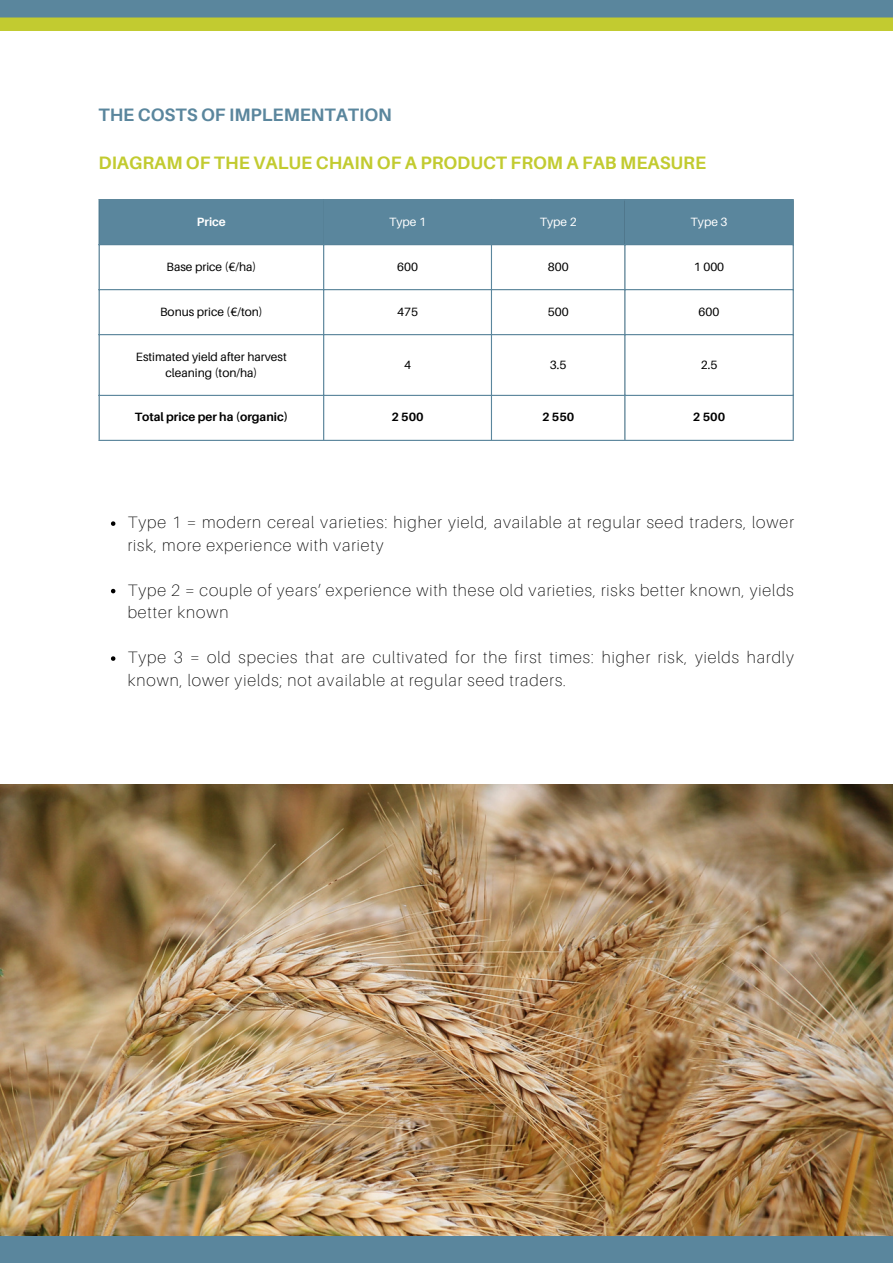
<style>
.page{position:relative;width:893px;height:1264px;background:#fff}
.page>*{position:absolute;margin:0;border:0;box-sizing:border-box;transform-origin:0 0}
.t1{font:700 18px "Aileron";color:#c2cb30}
.t2{font:700 18px "Aileron";color:#5a869d}
.t3{font:100 16.5px/22.5px "Aileron";letter-spacing:.06em;color:#000}
.t4{font:12px/16px "Aileron";color:#000;text-align:center}
.t5{font:700 12px "Aileron";color:#000}
.t6{font:12px "Aileron";color:#fff}
.t7{font:700 12px "Aileron";color:#fff}
</style>
<div class="page">
<div style="left:0;top:1235px;width:892px;height:27px;background:#5a869d"></div>
<div style="left:0;top:0;width:892px;height:24px;background:#5a869d"></div>
<div style="left:0;top:17px;width:892px;height:14px;background:#c2cb30"></div>
<div style="left:100px;top:200px;width:692px;height:44px;background:#5a869d"></div>
<hr style="left:99px;top:200px;width:1px;height:240px;background:#5a869d">
<hr style="left:323px;top:200px;width:1px;height:240px;background:#5a869d">
<hr style="left:491px;top:200px;width:1px;height:240px;background:#5a869d">
<hr style="left:624px;top:200px;width:1px;height:240px;background:#5a869d">
<hr style="left:792px;top:200px;width:1px;height:240px;background:#5a869d">
<hr style="left:99px;top:199px;width:694px;height:1px;background:#5a869d">
<hr style="left:99px;top:244px;width:694px;height:1px;background:#5a869d">
<hr style="left:99px;top:289px;width:694px;height:1px;background:#5a869d">
<hr style="left:99px;top:334px;width:694px;height:1px;background:#5a869d">
<hr style="left:99px;top:395px;width:694px;height:1px;background:#5a869d">
<hr style="left:99px;top:440px;width:694px;height:1px;background:#5a869d">
<img style="left:1px;top:784px;width:891px;height:451px">
<svg style="left:111px;top:521px;width:4px;height:5px"></svg>
<svg style="left:111px;top:589px;width:4px;height:4px"></svg>
<svg style="left:111px;top:656px;width:4px;height:5px"></svg>
<p class="t2" style="left:99px;top:104px;width:295px">THE COSTS OF IMPLEMENTATION</p>
<p class="t1" style="left:99px;top:151px;width:609px">DIAGRAM OF THE VALUE CHAIN OF A PRODUCT FROM A FAB MEASURE</p>
<p class="t7" style="left:197px;top:214px;width:30px">Price</p>
<p class="t6" style="left:389px;top:214px;width:38px">Type 1</p>
<p class="t6" style="left:539px;top:214px;width:38px">Type 2</p>
<p class="t6" style="left:690px;top:214px;width:38px">Type 3</p>
<p class="t4" style="left:166px;top:258px;width:91px">Base price (€/ha)</p>
<p class="t4" style="left:397px;top:258px;width:22px">600</p>
<p class="t4" style="left:547px;top:258px;width:22px">800</p>
<p class="t4" style="left:693px;top:258px;width:32px">1 000</p>
<p class="t4" style="left:160px;top:303px;width:104px">Bonus price (€/ton)</p>
<p class="t4" style="left:397px;top:303px;width:22px">475</p>
<p class="t4" style="left:547px;top:303px;width:22px">500</p>
<p class="t4" style="left:698px;top:303px;width:22px">600</p>
<p class="t4" style="left:136px;top:348px;width:152px">Estimated yield after harvest cleaning (ton/ha)</p>
<p class="t4" style="left:404px;top:356px;width:8px">4</p>
<p class="t4" style="left:550px;top:356px;width:18px">3.5</p>
<p class="t4" style="left:700px;top:356px;width:18px">2.5</p>
<p class="t5" style="left:135px;top:410px;width:155px">Total price per ha (organic)</p>
<p class="t5" style="left:391px;top:410px;width:34px">2 500</p>
<p class="t5" style="left:542px;top:410px;width:34px">2 550</p>
<p class="t5" style="left:692px;top:410px;width:34px">2 500</p>
<p class="t3" style="left:128px;top:511px;width:667px">Type 1 = modern cereal varieties: higher yield, available at regular seed traders, lower risk, more experience with variety</p>
<p class="t3" style="left:128px;top:578px;width:667px">Type 2 = couple of years’ experience with these old varieties, risks better known, yields better known</p>
<p class="t3" style="left:128px;top:645px;width:667px">Type 3 = old species that are cultivated for the first times: higher risk, yields hardly known, lower yields; not available at regular seed traders.</p>
</div>
